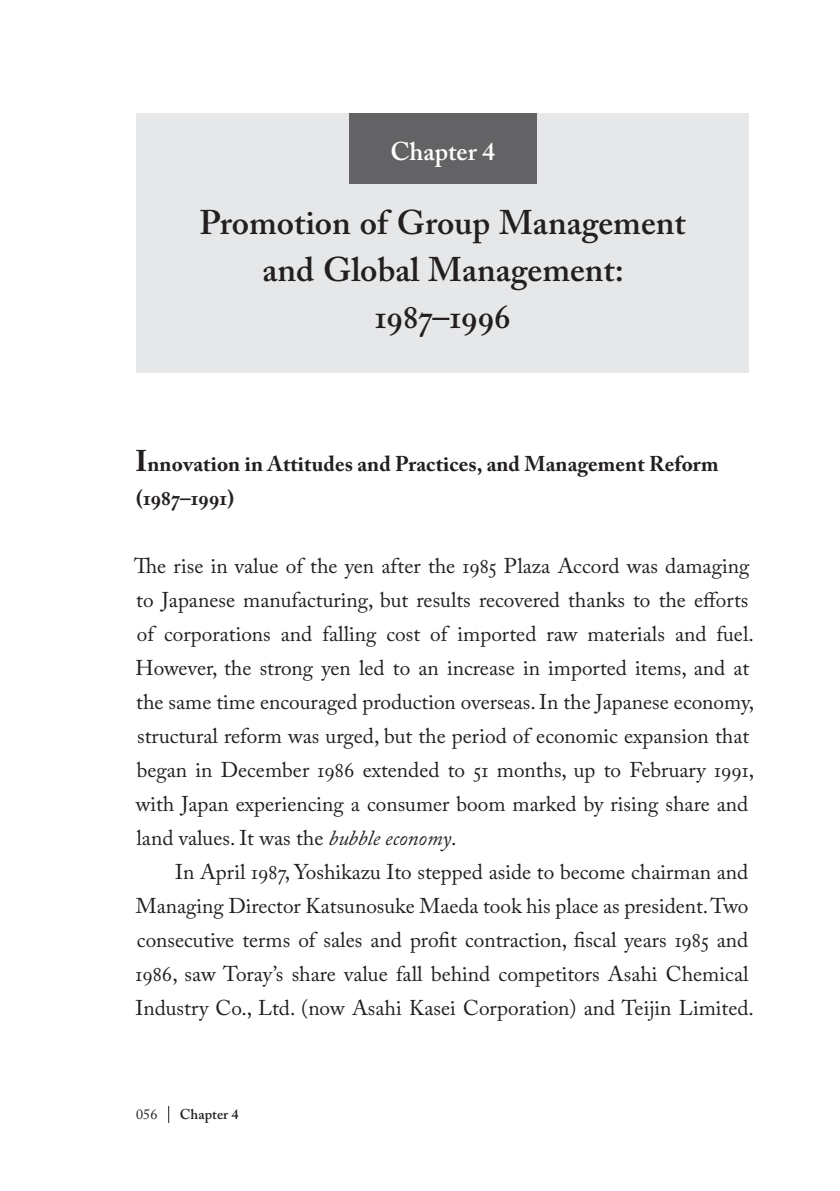
<style>
.page{position:relative;width:840px;height:1191px;background:#fff}
.page>*{position:absolute;margin:0;border:0;box-sizing:border-box;transform-origin:0 0}
.t1{font:600 34px/46.8px "Adobe Caslon Pro";color:#231f20;text-align:center}
.t2{font:600 25.6px "Adobe Caslon Pro";color:#fff}
.t3{font:21.2px/34px "Adobe Caslon Pro";color:#231f20}
.t4{font:700 21.2px/34px "Adobe Caslon Pro";letter-spacing:.005em;color:#231f20}
.t5{font:600 14.2px "Adobe Caslon Pro";letter-spacing:.005em;color:#231f20}
.t6{font:14.2px "Adobe Caslon Pro";color:#231f20}
.s1{font-size:29.8px}
.s2{font-style:italic}
</style>
<div class="page">
<svg style="left:168px;top:1106px;width:1px;height:17px"></svg>
<div style="left:136px;top:113px;width:612px;height:260px;background:#e6e7e9"></div>
<div style="left:349px;top:113px;width:187px;height:71px;background:#636366"></div>
<p class="t2" style="left:390px;top:136px;width:106px">Chapter 4</p>
<h1 class="t1" style="left:199px;top:199px;width:487px">Promotion of Group Management and Global Management:<br>1987–1996</h1>
<p class="t4" style="left:135px;top:446px;width:585px"><span class="s1">I</span>nnovation in Attitudes and Practices, and Management Reform (1987–1991)</p>
<p class="t3" style="left:134px;top:548px;width:621px">The rise in value of the yen after the 1985 Plaza Accord was damaging to Japanese manufacturing, but results recovered thanks to the efforts of corporations and falling cost of imported raw materials and fuel.<br>However, the strong yen led to an increase in imported items, and at the same time encouraged production overseas. In the Japanese economy, structural reform was urged, but the period of economic expansion that began in December 1986 extended to 51 months, up to February 1991, with Japan experiencing a consumer boom marked by rising share and land values. It was the <span class="s2">bubble economy</span>.</p>
<p class="t3" style="left:135px;top:854px;width:619px;text-indent:40px">In April 1987, Yoshikazu Ito stepped aside to become chairman and Managing Director Katsunosuke Maeda took his place as president. Two consecutive terms of sales and profit contraction, fiscal years 1985 and 1986, saw Toray’s share value fall behind competitors Asahi Chemical Industry Co., Ltd. (now Asahi Kasei Corporation) and Teijin Limited.</p>
<p class="t6" style="left:136px;top:1106px;width:23px">056</p>
<p class="t5" style="left:180px;top:1106px;width:60px">Chapter 4</p>
</div>
